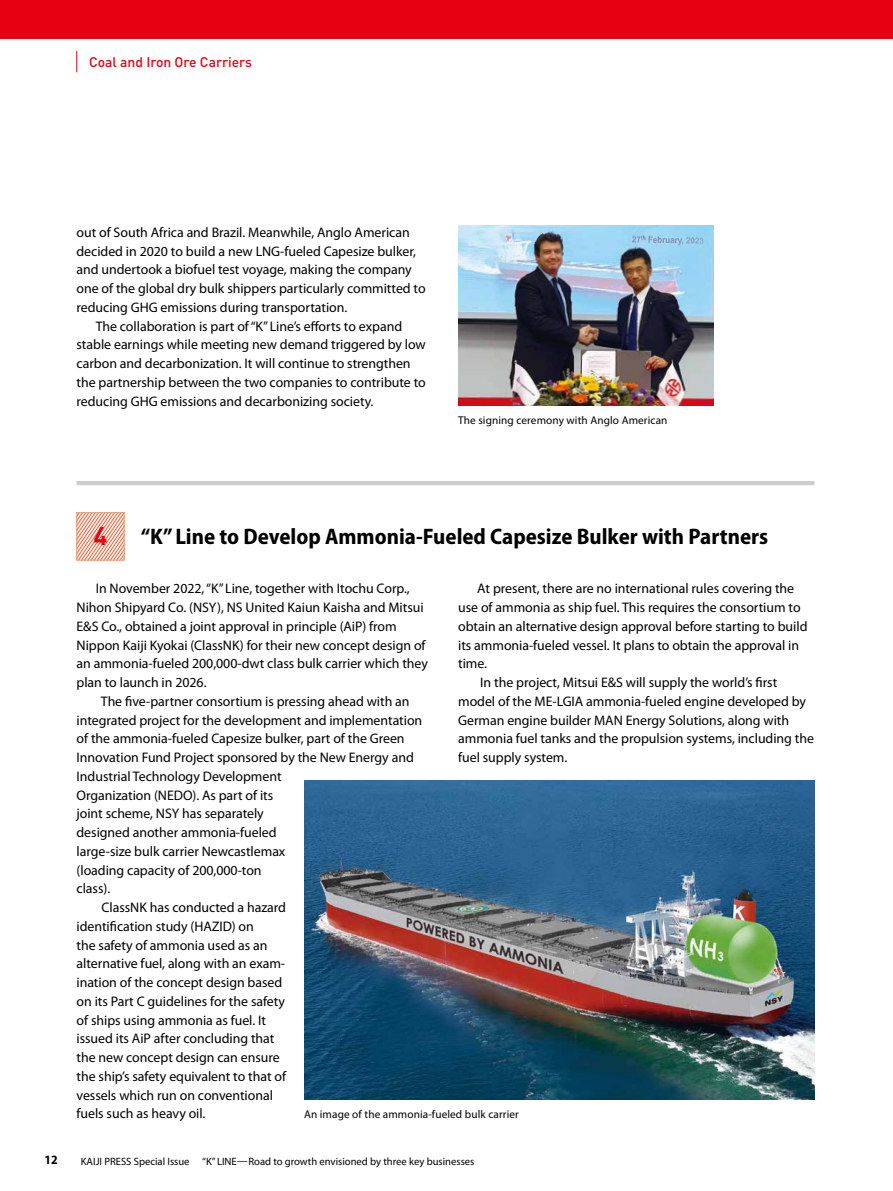
<style>
.page{position:relative;width:893px;height:1191px;background:#fff}
.page>*{position:absolute;margin:0;border:0;box-sizing:border-box;transform-origin:0 0}
.t1{font:700 25.5px "DIN Pro";color:#e60012}
.t2{font:700 semi-condensed 22.5px "Myriad Pro";color:#000}
.t3{font:13.8px/18.8px "Myriad Pro";letter-spacing:-.005em;color:#000}
.t4{font:500 13.8px "DIN Pro";color:#e60012}
.t5{font:700 semi-condensed 12.75px "Myriad Pro";color:#000}
.t6{font:11.25px "Myriad Pro";letter-spacing:.01em;color:#000}
.t7{font:10.65px "Myriad Pro";color:#000}
</style>
<div class="page">
<div style="left:0;top:0;width:893px;height:38px;background:#e60012"></div>
<svg style="left:76px;top:51px;width:1px;height:21px"></svg>
<hr style="left:77px;top:481px;width:737px;height:4px;background:#cdcdcc">
<svg style="left:79px;top:514px;width:43px;height:44px"></svg>
<div style="left:77px;top:512px;width:47px;height:48px;border:1px solid #f29b76"></div>
<img style="left:458px;top:225px;width:255px;height:181px">
<img style="left:304px;top:781px;width:510px;height:318px">
<p class="t4" style="left:89px;top:51px;width:164px">Coal and Iron Ore Carriers</p>
<p class="t3" style="left:77px;top:223px;width:335px">out of South Africa and Brazil. Meanwhile, Anglo American</p>
<p class="t3" style="left:77px;top:242px;width:341px">decided in 2020 to build a new LNG-fueled Capesize bulker,</p>
<p class="t3" style="left:77px;top:261px;width:337px">and undertook a biofuel test voyage, making the company</p>
<p class="t3" style="left:77px;top:279px;width:351px">one of the global dry bulk shippers particularly committed to</p>
<p class="t3" style="left:77px;top:298px;width:272px">reducing GHG emissions during transportation.</p>
<p class="t3" style="left:96px;top:317px;width:308px">The collaboration is part of “K” Line’s efforts to expand</p>
<p class="t3" style="left:77px;top:336px;width:351px">stable earnings while meeting new demand triggered by low</p>
<p class="t3" style="left:77px;top:354px;width:336px">carbon and decarbonization. It will continue to strengthen</p>
<p class="t3" style="left:77px;top:373px;width:351px">the partnership between the two companies to contribute to</p>
<p class="t3" style="left:77px;top:392px;width:298px">reducing GHG emissions and decarbonizing society.</p>
<p class="t6" style="left:458px;top:414px;width:211px">The signing ceremony with Anglo American</p>
<h1 class="t1" style="left:94px;top:516px;width:15px">4</h1>
<h2 class="t2" style="left:141px;top:524px;width:629px">“K” Line to Develop Ammonia-Fueled Capesize Bulker with Partners</h2>
<p class="t3" style="left:77px;top:579px;width:353px;text-indent:19px">In November 2022, “K” Line, together with Itochu Corp., Nihon Shipyard Co. (NSY), NS United Kaiun Kaisha and Mitsui E&amp;S Co., obtained a joint approval in principle (AiP) from Nippon Kaiji Kyokai (ClassNK) for their new concept design of an ammonia-fueled 200,000-dwt class bulk carrier which they plan to launch in 2026.</p>
<p class="t3" style="left:101px;top:692px;width:310px">The five-partner consortium is pressing ahead with an</p>
<p class="t3" style="left:77px;top:711px;width:347px">integrated project for the development and implementation</p>
<p class="t3" style="left:77px;top:729px;width:330px">of the ammonia-fueled Capesize bulker, part of the Green</p>
<p class="t3" style="left:77px;top:748px;width:339px">Innovation Fund Project sponsored by the New Energy and</p>
<p class="t3" style="left:77px;top:767px;width:207px">Industrial Technology Development</p>
<p class="t3" style="left:77px;top:785px;width:198px">Organization (NEDO). As part of its</p>
<p class="t3" style="left:77px;top:804px;width:189px">joint scheme, NSY has separately</p>
<p class="t3" style="left:77px;top:823px;width:202px">designed another ammonia-fueled</p>
<p class="t3" style="left:77px;top:842px;width:210px">large-size bulk carrier Newcastlemax</p>
<p class="t3" style="left:77px;top:860px;width:187px">(loading capacity of 200,000-ton</p>
<p class="t3" style="left:77px;top:879px;width:35px">class).</p>
<p class="t3" style="left:101px;top:898px;width:186px">ClassNK has conducted a hazard</p>
<p class="t3" style="left:77px;top:917px;width:179px">identification study (HAZID) on</p>
<p class="t3" style="left:77px;top:935px;width:193px">the safety of ammonia used as an</p>
<p class="t3" style="left:77px;top:954px;width:210px">alternative fuel, along with an exam-</p>
<p class="t3" style="left:77px;top:973px;width:207px">ination of the concept design based</p>
<p class="t3" style="left:77px;top:992px;width:210px">on its Part C guidelines for the safety</p>
<p class="t3" style="left:77px;top:1010px;width:191px">of ships using ammonia as fuel. It</p>
<p class="t3" style="left:77px;top:1029px;width:199px">issued its AiP after concluding that</p>
<p class="t3" style="left:77px;top:1048px;width:205px">the new concept design can ensure</p>
<p class="t3" style="left:77px;top:1067px;width:211px">the ship’s safety equivalent to that of</p>
<p class="t3" style="left:77px;top:1085px;width:198px">vessels which run on conventional</p>
<p class="t3" style="left:77px;top:1104px;width:130px">fuels such as heavy oil.</p>
<p class="t3" style="left:477px;top:579px;width:318px">At present, there are no international rules covering the</p>
<p class="t3" style="left:458px;top:598px;width:344px">use of ammonia as ship fuel. This requires the consortium to</p>
<p class="t3" style="left:458px;top:617px;width:351px">obtain an alternative design approval before starting to build</p>
<p class="t3" style="left:458px;top:636px;width:343px">its ammonia-fueled vessel. It plans to obtain the approval in</p>
<p class="t3" style="left:458px;top:654px;width:30px">time.</p>
<p class="t3" style="left:480px;top:673px;width:299px">In the project, Mitsui E&amp;S will supply the world’s first</p>
<p class="t3" style="left:458px;top:692px;width:349px">model of the ME-LGIA ammonia-fueled engine developed by</p>
<p class="t3" style="left:458px;top:711px;width:332px">German engine builder MAN Energy Solutions, along with</p>
<p class="t3" style="left:458px;top:729px;width:357px">ammonia fuel tanks and the propulsion systems, including the</p>
<p class="t3" style="left:458px;top:748px;width:111px">fuel supply system.</p>
<p class="t6" style="left:304px;top:1107px;width:216px">An image of the ammonia-fueled bulk carrier</p>
<p class="t5" style="left:44px;top:1153px;width:15px">12</p>
<p class="t7" style="left:81px;top:1155px;width:395px">KAIJI PRESS Special Issue “K” LINE—Road to growth envisioned by three key businesses</p>
</div>
